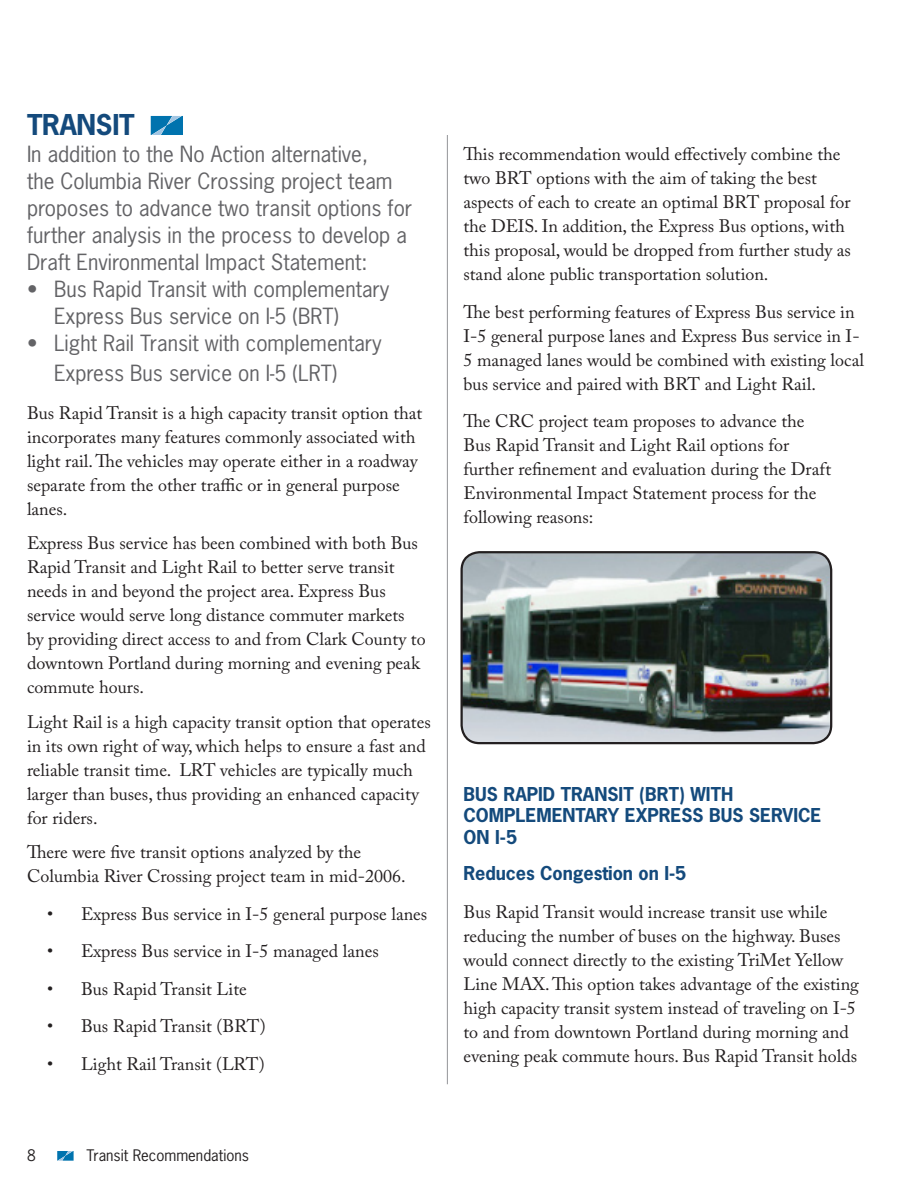
<style>
.page{position:relative;width:918px;height:1188px;background:#fff}
.page>*{position:absolute;margin:0;border:0;box-sizing:border-box;transform-origin:0 0}
.t1{font:700 27px "News Gothic Std";letter-spacing:-.01em;color:#144a7c}
.t2{font:21px/27px "News Gothic Std";color:#636366}
.t3{font:18px/24px "Adobe Caslon Pro";color:#231f20}
.t4{font:700 18px/21.8px "News Gothic Std";color:#144a7c}
.t5{font:15px "News Gothic Std";color:#231f20}
</style>
<div class="page">
<svg style="left:57px;top:1151px;width:17px;height:10px"></svg>
<svg style="left:151px;top:116px;width:32px;height:19px"></svg>
<hr style="left:447px;top:135px;width:1px;height:949px;background:#939598">
<img style="left:462px;top:552px;width:369px;height:191px;border-radius:18px">
<div style="left:460px;top:551px;width:372px;height:193px;border:2px solid #231f20;border-radius:18px"></div>
<h1 class="t1" style="left:27px;top:107px;width:109px">TRANSIT</h1>
<p class="t2" style="left:27px;top:140px;width:387px">In addition to the No Action alternative,<br>the Columbia River Crossing project team proposes to advance two transit options for further analysis in the process to develop a Draft Environmental Impact Statement:</p>
<p class="t2" style="left:54px;top:275px;width:337px">Bus Rapid Transit with complementary<br>Express Bus service on I-5 (BRT)<br>Light Rail Transit with complementary</p>
<p class="t2" style="left:54px;top:359px;width:285px">Express Bus service on I-5 (LRT)</p>
<p class="t3" style="left:27px;top:400px;width:397px">Bus Rapid Transit is a high capacity transit option that incorporates many features commonly associated with light rail. The vehicles may operate either in a roadway separate from the other traffic or in general purpose lanes.</p>
<p class="t3" style="left:27px;top:531px;width:400px">Express Bus service has been combined with both Bus Rapid Transit and Light Rail to better serve transit needs in and beyond the project area. Express Bus service would serve long distance commuter markets by providing direct access to and from Clark County to downtown Portland during morning and evening peak commute hours.</p>
<p class="t3" style="left:27px;top:709px;width:405px">Light Rail is a high capacity transit option that operates in its own right of way, which helps to ensure a fast and reliable transit time. LRT vehicles are typically much larger than buses, thus providing an enhanced capacity for riders.</p>
<p class="t3" style="left:27px;top:840px;width:380px">There were five transit options analyzed by the<br>Columbia River Crossing project team in mid-2006.</p>
<p class="t3" style="left:81px;top:895px;width:348px;line-height:37.5px">Express Bus service in I-5 general purpose lanes<br>Express Bus service in I-5 managed lanes<br>Bus Rapid Transit Lite<br>Bus Rapid Transit (BRT)<br>Light Rail Transit (LRT)</p>
<p class="t2" style="left:27px;top:275px;width:12px">•</p>
<p class="t2" style="left:27px;top:329px;width:12px">•</p>
<p class="t3" style="left:47px;top:895px;width:8px;line-height:37.5px;text-align:justify">• • • • •</p>
<p class="t5" style="left:87px;top:1145px;width:164px">Transit Recommendations</p>
<p class="t3" style="left:464px;top:142px;width:389px">This recommendation would effectively combine the two BRT options with the aim of taking the best aspects of each to create an optimal BRT proposal for the DEIS. In addition, the Express Bus options, with this proposal, would be dropped from further study as stand alone public transportation solution.</p>
<p class="t3" style="left:464px;top:300px;width:402px">The best performing features of Express Bus service in I-5 general purpose lanes and Express Bus service in I-5 managed lanes would be combined with existing local bus service and paired with BRT and Light Rail.</p>
<p class="t3" style="left:464px;top:409px;width:369px">The CRC project team proposes to advance the Bus Rapid Transit and Light Rail options for further refinement and evaluation during the Draft Environmental Impact Statement process for the following reasons:</p>
<p class="t4" style="left:464px;top:783px;width:359px">BUS RAPID TRANSIT (BRT) WITH<br>COMPLEMENTARY EXPRESS BUS SERVICE<br>ON I-5</p>
<p class="t4" style="left:464px;top:862px;width:224px">Reduces Congestion on I-5</p>
<p class="t3" style="left:463px;top:900px;width:397px">Bus Rapid Transit would increase transit use while reducing the number of buses on the highway. Buses would connect directly to the existing TriMet Yellow Line MAX. This option takes advantage of the existing high capacity transit system instead of traveling on I-5 to and from downtown Portland during morning and evening peak commute hours. Bus Rapid Transit holds</p>
</div>
